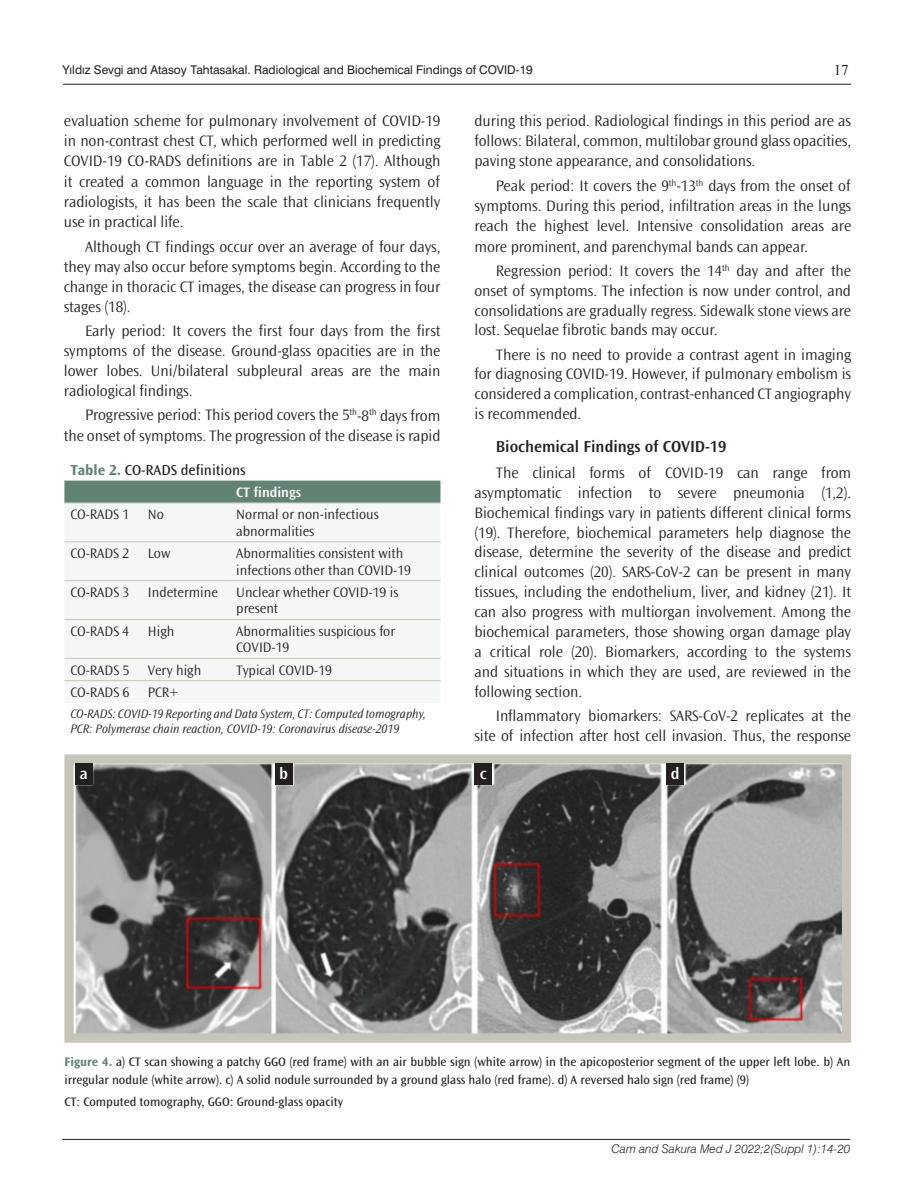
<style>
.page{position:relative;width:915px;height:1191px;background:#fff}
.page>*{position:absolute;margin:0;border:0;box-sizing:border-box;transform-origin:0 0}
.t1{font:600 16.5px "Ocean Sans Std";color:#231f20}
.t2{font:600 16.5px "Ocean Sans Std";color:#fff}
.t3{font:300 15.75px/19.8px "Ocean Sans Std";letter-spacing:-.005em;color:#231f20;text-align:justify}
.t4{font:15px "Ocean Sans Std";color:#231f20}
.t5{font:15px "Times New Roman";color:#231f20}
.t6{font:300 14.25px/16.5px "Ocean Sans Std";color:#231f20}
.t7{font:600 14.25px "Ocean Sans Std";color:#fff}
.t8{font:12.75px/18px "Ocean Sans Std";color:#231f20}
.t9{font:italic 300 12.75px/15px "Ocean Sans Std";color:#231f20}
.t10{font:12px "Swiss Normal Tr";color:#231f20}
.t11{font:12px "Swiss Light Italic Tr";color:#231f20}
.s1{font-weight:700;color:#638372}
</style>
<div class="page">
<hr style="left:63px;top:84px;width:787px;height:1px;background:#231f20">
<hr style="left:62px;top:1139px;width:788px;height:1px;background:#231f20">
<img style="left:75px;top:764px;width:765px;height:268px">
<div style="left:64px;top:754px;width:786px;height:288px;border:9px solid #c7c5b9"></div>
<svg style="left:64px;top:480px;width:376px;height:23px;background:#6a8877"></svg>
<div style="left:64px;top:504px;width:376px;height:199px;background:#f4f7f5"></div>
<hr style="left:64px;top:541px;width:78px;height:1px;background:#c7c5b9">
<hr style="left:142px;top:541px;width:88px;height:1px;background:#c7c5b9">
<hr style="left:230px;top:541px;width:210px;height:1px;background:#c7c5b9">
<hr style="left:64px;top:580px;width:78px;height:1px;background:#c7c5b9">
<hr style="left:142px;top:580px;width:88px;height:1px;background:#c7c5b9">
<hr style="left:230px;top:580px;width:210px;height:1px;background:#c7c5b9">
<hr style="left:64px;top:619px;width:78px;height:1px;background:#c7c5b9">
<hr style="left:142px;top:619px;width:88px;height:1px;background:#c7c5b9">
<hr style="left:230px;top:619px;width:210px;height:1px;background:#c7c5b9">
<hr style="left:64px;top:658px;width:78px;height:1px;background:#c7c5b9">
<hr style="left:142px;top:658px;width:88px;height:1px;background:#c7c5b9">
<hr style="left:230px;top:658px;width:210px;height:1px;background:#c7c5b9">
<hr style="left:64px;top:680px;width:78px;height:1px;background:#c7c5b9">
<hr style="left:142px;top:680px;width:88px;height:1px;background:#c7c5b9">
<hr style="left:230px;top:680px;width:210px;height:1px;background:#c7c5b9">
<hr style="left:64px;top:503px;width:78px;height:1px;background:#c7c5b9">
<hr style="left:142px;top:503px;width:88px;height:1px;background:#c7c5b9">
<hr style="left:230px;top:503px;width:210px;height:1px;background:#c7c5b9">
<div style="left:75px;top:763px;width:18px;height:21px;background:#231f20"></div>
<div style="left:274px;top:763px;width:18px;height:21px;background:#231f20"></div>
<div style="left:474px;top:763px;width:18px;height:21px;background:#231f20"></div>
<div style="left:666px;top:763px;width:18px;height:21px;background:#231f20"></div>
<p class="t10" style="left:62px;top:62px;width:472px">Yıldız Sevgi and Atasoy Tahtasakal. Radiological and Biochemical Findings of COVID-19</p>
<p class="t5" style="left:833px;top:60px;width:16px">17</p>
<p class="t3" style="left:474px;top:110px;width:378px;line-height:20.2px">during this period. Radiological findings in this period are as follows: Bilateral, common, multilobar ground glass opacities, paving stone appearance, and consolidations.</p>
<p class="t3" style="left:474px;top:176px;width:378px;line-height:20.2px;text-indent:21px">Peak period: It covers the 9<sup>th</sup>-13<sup>th</sup> days from the onset of symptoms. During this period, infiltration areas in the lungs reach the highest level. Intensive consolidation areas are more prominent, and parenchymal bands can appear.</p>
<p class="t3" style="left:474px;top:261px;width:378px;text-indent:21px">Regression period: It covers the 14<sup>th</sup> day and after the onset of symptoms. The infection is now under control, and consolidations are gradually regress. Sidewalk stone views are lost. Sequelae fibrotic bands may occur.</p>
<p class="t3" style="left:474px;top:345px;width:378px;text-indent:21px">There is no need to provide a contrast agent in imaging for diagnosing COVID-19. However, if pulmonary embolism is considered a complication, contrast-enhanced CT angiography is recommended.</p>
<p class="t1" style="left:495px;top:437px;width:232px">Biochemical Findings of COVID-19</p>
<p class="t3" style="left:474px;top:463px;width:378px;text-indent:21px">The clinical forms of COVID-19 can range from asymptomatic infection to severe pneumonia (1,2).<br>Biochemical findings vary in patients different clinical forms (19). Therefore, biochemical parameters help diagnose the disease, determine the severity of the disease and predict clinical outcomes (20). SARS-CoV-2 can be present in many tissues, including the endothelium, liver, and kidney (21). It can also progress with multiorgan involvement. Among the biochemical parameters, those showing organ damage play a critical role (20). Biomarkers, according to the systems and situations in which they are used, are reviewed in the following section.</p>
<p class="t3" style="left:474px;top:705px;width:378px;line-height:20.5px;text-align:right">Inflammatory biomarkers: SARS-CoV-2 replicates at the site of infection after host cell invasion. Thus, the response</p>
<p class="t3" style="left:64px;top:110px;width:378px;line-height:20.4px">evaluation scheme for pulmonary involvement of COVID-19 in non-contrast chest CT, which performed well in predicting COVID-19 CO-RADS definitions are in Table 2 (17). Although it created a common language in the reporting system of radiologists, it has been the scale that clinicians frequently use in practical life.</p>
<p class="t3" style="left:64px;top:237px;width:378px;text-indent:21px">Although CT findings occur over an average of four days, they may also occur before symptoms begin. According to the change in thoracic CT images, the disease can progress in four stages (18).</p>
<p class="t3" style="left:64px;top:321px;width:378px;text-indent:21px">Early period: It covers the first four days from the first symptoms of the disease. Ground-glass opacities are in the lower lobes. Uni/bilateral subpleural areas are the main radiological findings.</p>
<p class="t3" style="left:64px;top:405px;width:378px;text-align:right">Progressive period: This period covers the 5<sup>th</sup>-8<sup>th</sup> days from the onset of symptoms. The progression of the disease is rapid</p>
<p class="t4" style="left:70px;top:461px;width:176px"><span class="s1">Table 2.</span> CO-RADS definitions</p>
<p class="t7" style="left:236px;top:484px;width:66px">CT findings</p>
<p class="t6" style="left:70px;top:506px;width:60px">CO-RADS 1</p>
<p class="t6" style="left:148px;top:506px;width:18px">No</p>
<p class="t6" style="left:236px;top:506px;width:144px">Normal or non-infectious abnormalities</p>
<p class="t6" style="left:70px;top:545px;width:60px">CO-RADS 2</p>
<p class="t6" style="left:148px;top:545px;width:24px">Low</p>
<p class="t6" style="left:236px;top:545px;width:176px">Abnormalities consistent with infections other than COVID-19</p>
<p class="t6" style="left:70px;top:584px;width:60px">CO-RADS 3</p>
<p class="t6" style="left:148px;top:584px;width:71px">Indetermine</p>
<p class="t6" style="left:236px;top:584px;width:163px">Unclear whether COVID-19 is present</p>
<p class="t6" style="left:70px;top:623px;width:60px">CO-RADS 4</p>
<p class="t6" style="left:148px;top:623px;width:28px">High</p>
<p class="t6" style="left:236px;top:623px;width:160px">Abnormalities suspicious for<br>COVID-19</p>
<p class="t6" style="left:70px;top:662px;width:60px">CO-RADS 5</p>
<p class="t6" style="left:148px;top:662px;width:55px">Very high</p>
<p class="t6" style="left:236px;top:662px;width:97px">Typical COVID-19</p>
<p class="t6" style="left:70px;top:684px;width:60px">CO-RADS 6</p>
<p class="t6" style="left:148px;top:684px;width:32px">PCR+</p>
<p class="t9" style="left:70px;top:707px;width:357px">CO-RADS: COVID-19 Reporting and Data System, CT: Computed tomography,<br>PCR: Polymerase chain reaction, COVID-19: Coronavirus disease-2019</p>
<p class="t2" style="left:80px;top:764px;width:10px">a</p>
<p class="t2" style="left:279px;top:764px;width:10px">b</p>
<p class="t2" style="left:480px;top:764px;width:8px">c</p>
<p class="t2" style="left:670px;top:764px;width:10px">d</p>
<p class="t8" style="left:64px;top:1052px;width:787px"><span class="s1">Figure 4.</span> a) CT scan showing a patchy GGO (red frame) with an air bubble sign (white arrow) in the apicoposterior segment of the upper left lobe. b) An irregular nodule (white arrow). c) A solid nodule surrounded by a ground glass halo (red frame). d) A reversed halo sign (red frame) (9)</p>
<p class="t8" style="left:64px;top:1092px;width:280px">CT: Computed tomography, GGO: Ground-glass opacity</p>
<p class="t11" style="left:611px;top:1141px;width:240px">Cam and Sakura Med J 2022;2(Suppl 1):14-20</p>
</div>
